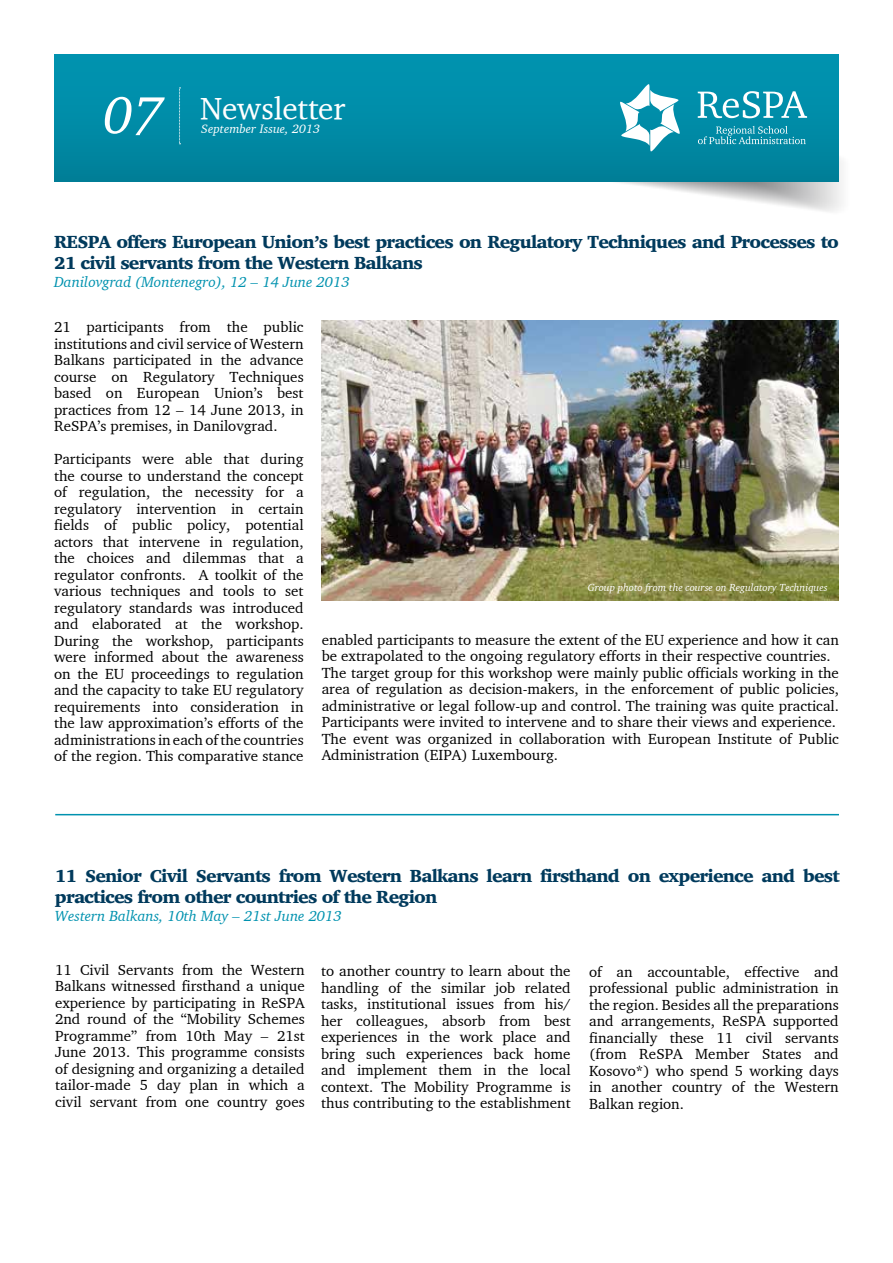
<style>
.page{position:relative;width:893px;height:1263px;background:#fff}
.page>*{position:absolute;margin:0;border:0;box-sizing:border-box;transform-origin:0 0}
.t1{font:31.2px "Charter OSITCTT";color:#fff}
.t2{font:900 18px/21.6px "Charter BT";letter-spacing:-.045em;color:#003a5c}
.t3{font:15px/16.5px "Charter BT";color:#000;text-align:justify}
.t4{font:italic 15px "Charter BT";letter-spacing:-.005em;color:#0092af}
.t5{font:italic 12.6px "Charter BT";color:#fff}
.t6{font:italic 10.5px "Charter BT";letter-spacing:-.005em;color:#fff}
.s1{font-family:"Charter BT";font-style:italic;font-size:53.25px}
</style>
<div class="page">
<div style="left:54px;top:54px;width:785px;height:128px;background:linear-gradient(to bottom,#0096b3,#00809a)"></div>
<svg style="left:179px;top:88px;width:2px;height:56px"></svg>
<svg style="left:620px;top:84px;width:60px;height:68px"></svg>
<svg style="left:698px;top:91px;width:109px;height:27px"></svg>
<svg style="left:698px;top:126px;width:108px;height:18px"></svg>
<img style="left:322px;top:321px;width:517px;height:280px">
<hr style="left:55px;top:814px;width:784px;height:1px;background:#0092af">
<h1 class="t1" style="left:103px;top:89px;width:244px"><span class="s1">07</span> Newsletter</h1>
<p class="t5" style="left:201px;top:121px;width:120px">September Issue, 2013</p>
<p class="t2" style="left:54px;top:230px;width:786px">RESPA offers European Union’s best practices on Regulatory Techniques and Processes to<br>21 civil servants from the Western Balkans</p>
<p class="t4" style="left:54px;top:273px;width:297px">Danilovgrad (Montenegro), 12 – 14 June 2013</p>
<p class="t3" style="left:54px;top:319px;width:251px">21 participants from the public institutions and civil service of Western Balkans participated in the advance course on Regulatory Techniques based on European Union’s best practices from 12 – 14 June 2013, in ReSPA’s premises, in Danilovgrad.</p>
<p class="t3" style="left:54px;top:451px;width:251px">Participants were able that during the course to understand the concept of regulation, the necessity for a regulatory intervention in certain fields of public policy, potential actors that intervene in regulation, the choices and dilemmas that a regulator confronts. A toolkit of the various techniques and tools to set regulatory standards was introduced and elaborated at the workshop.<br>During the workshop, participants were informed about the awareness on the EU proceedings to regulation and the capacity to take EU regulatory requirements into consideration in the law approximation’s efforts of the administrations in each of the countries of the region. This comparative stance</p>
<p class="t6" style="left:588px;top:581px;width:241px">Group photo from the course on Regulatory Techniques</p>
<p class="t3" style="left:322px;top:631px;width:519px;text-align:left">enabled participants to measure the extent of the EU experience and how it can be extrapolated to the ongoing regulatory efforts in their respective countries.<br>The target group for this workshop were mainly public officials working in the area of regulation as decision-makers, in the enforcement of public policies, administrative or legal follow-up and control. The training was quite practical.<br>Participants were invited to intervene and to share their views and experience.<br>The event was organized in collaboration with European Institute of Public Administration (EIPA) Luxembourg.</p>
<p class="t2" style="left:55px;top:864px;width:786px">11 Senior Civil Servants from Western Balkans learn firsthand on experience and best practices from other countries of the Region</p>
<p class="t4" style="left:55px;top:907px;width:288px">Western Balkans, 10th May – 21st June 2013</p>
<p class="t3" style="left:55px;top:961px;width:251px">11 Civil Servants from the Western Balkans witnessed firsthand a unique experience by participating in ReSPA 2nd round of the “Mobility Schemes Programme” from 10th May – 21st June 2013. This programme consists of designing and organizing a detailed tailor-made 5 day plan in which a civil servant from one country goes</p>
<p class="t3" style="left:321px;top:962px;width:251px">to another country to learn about the handling of the similar job related tasks, institutional issues from his/ her colleagues, absorb from best experiences in the work place and bring such experiences back home and implement them in the local context. The Mobility Programme is thus contributing to the establishment</p>
<p class="t3" style="left:589px;top:963px;width:251px">of an accountable, effective and professional public administration in the region. Besides all the preparations and arrangements, ReSPA supported financially these 11 civil servants (from ReSPA Member States and Kosovo*) who spend 5 working days in another country of the Western Balkan region.</p>
</div>
